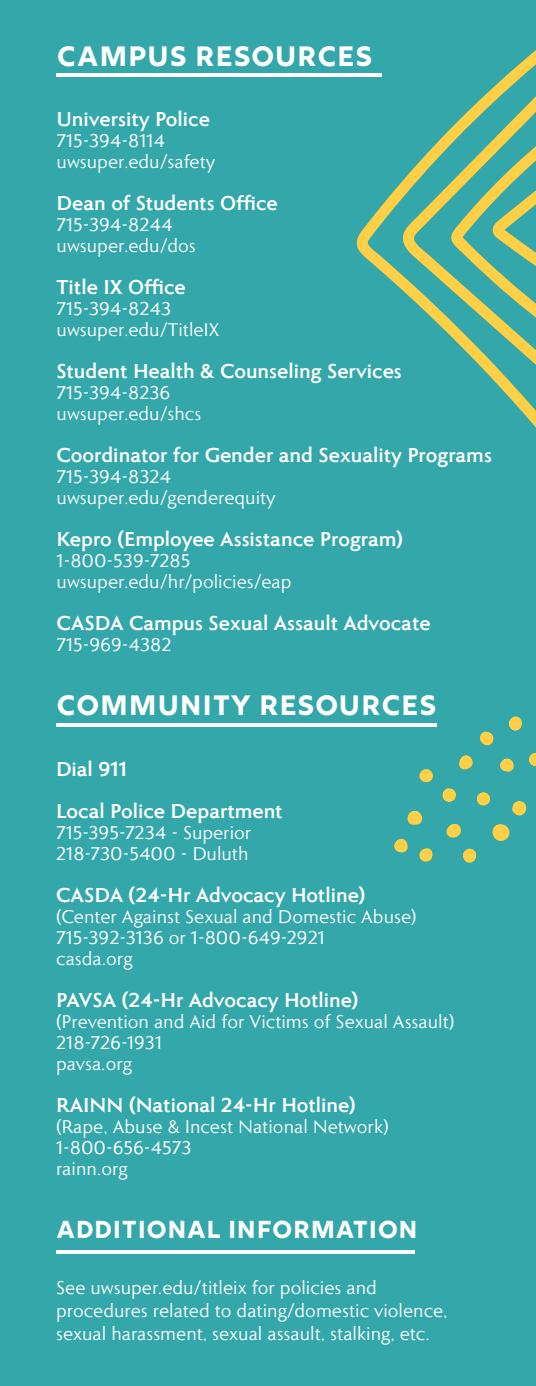
<style>
.page{position:relative;width:536px;height:1386px;background:#33a7aa}
.page>*{position:absolute;margin:0;border:0;box-sizing:border-box;transform-origin:0 0}
.t1{font:28px "Rig Bold Face";color:#fff}
.t2{font:24.5px "Rig Bold Face";color:#fff}
.t3{font:700 21px "Roma";color:#fff}
.t4{font:19.25px/22.8px "Roma";color:#fff}
</style>
<div class="page">
<hr style="left:57px;top:73px;width:325px;height:4px;background:#fff">
<hr style="left:57px;top:723px;width:380px;height:4px;background:#fff">
<hr style="left:57px;top:1250px;width:358px;height:4px;background:#fff">
<svg style="left:356px;top:50px;width:180px;height:378px"></svg>
<svg style="left:401px;top:68px;width:135px;height:331px"></svg>
<svg style="left:449px;top:111px;width:87px;height:237px"></svg>
<svg style="left:509px;top:716px;width:12px;height:15px"></svg>
<svg style="left:500px;top:759px;width:13px;height:13px"></svg>
<svg style="left:529px;top:753px;width:7px;height:13px"></svg>
<svg style="left:512px;top:801px;width:14px;height:15px"></svg>
<svg style="left:477px;top:792px;width:13px;height:14px"></svg>
<svg style="left:459px;top:755px;width:13px;height:15px"></svg>
<svg style="left:492px;top:824px;width:17px;height:17px"></svg>
<svg style="left:462px;top:849px;width:14px;height:14px"></svg>
<svg style="left:446px;top:824px;width:14px;height:14px"></svg>
<svg style="left:442px;top:788px;width:13px;height:14px"></svg>
<svg style="left:480px;top:732px;width:13px;height:13px"></svg>
<svg style="left:419px;top:769px;width:14px;height:13px"></svg>
<svg style="left:407px;top:811px;width:15px;height:14px"></svg>
<svg style="left:419px;top:848px;width:13px;height:14px"></svg>
<svg style="left:394px;top:839px;width:13px;height:13px"></svg>
<p class="t1" style="left:57px;top:39px;width:317px">CAMPUS RESOURCES</p>
<p class="t3" style="left:57px;top:104px;width:155px">University Police</p>
<p class="t4" style="left:57px;top:128px;width:110px">715-394-8114</p>
<p class="t4" style="left:57px;top:149px;width:160px">uwsuper.edu/safety</p>
<p class="t3" style="left:57px;top:188px;width:223px">Dean of Students Office</p>
<p class="t4" style="left:57px;top:212px;width:118px">715-394-8244</p>
<p class="t4" style="left:57px;top:233px;width:141px">uwsuper.edu/dos</p>
<p class="t3" style="left:57px;top:272px;width:131px">Title IX Office</p>
<p class="t4" style="left:57px;top:296px;width:116px">715-394-8243</p>
<p class="t4" style="left:57px;top:317px;width:164px">uwsuper.edu/TitleIX</p>
<p class="t3" style="left:57px;top:356px;width:346px">Student Health &amp; Counseling Services</p>
<p class="t4" style="left:57px;top:380px;width:115px">715-394-8236</p>
<p class="t4" style="left:57px;top:401px;width:146px">uwsuper.edu/shcs</p>
<p class="t3" style="left:57px;top:440px;width:436px">Coordinator for Gender and Sexuality Programs</p>
<p class="t4" style="left:57px;top:464px;width:116px">715-394-8324</p>
<p class="t4" style="left:57px;top:485px;width:221px">uwsuper.edu/genderequity</p>
<p class="t3" style="left:57px;top:524px;width:347px">Kepro (Employee Assistance Program)</p>
<p class="t4" style="left:57px;top:548px;width:135px">1-800-539-7285</p>
<p class="t4" style="left:57px;top:569px;width:236px">uwsuper.edu/hr/policies/eap</p>
<p class="t3" style="left:57px;top:608px;width:375px">CASDA Campus Sexual Assault Advocate</p>
<p class="t4" style="left:57px;top:632px;width:116px">715-969-4382</p>
<p class="t1" style="left:56px;top:688px;width:382px">COMMUNITY RESOURCES</p>
<p class="t3" style="left:56px;top:755px;width:73px">Dial 911</p>
<p class="t3" style="left:56px;top:797px;width:228px">Local Police Department</p>
<p class="t4" style="left:56px;top:821px;width:197px">715-395-7234 - Superior</p>
<p class="t4" style="left:56px;top:842px;width:194px">218-730-5400 - Duluth</p>
<p class="t3" style="left:56px;top:881px;width:310px">CASDA (24-Hr Advocacy Hotline)</p>
<p class="t4" style="left:56px;top:905px;width:361px">(Center Against Sexual and Domestic Abuse)</p>
<p class="t4" style="left:56px;top:926px;width:270px">715-392-3136 or 1-800-649-2921</p>
<p class="t4" style="left:56px;top:947px;width:78px">casda.org</p>
<p class="t3" style="left:56px;top:986px;width:303px">PAVSA (24-Hr Advocacy Hotline)</p>
<p class="t4" style="left:56px;top:1010px;width:400px">(Prevention and Aid for Victims of Sexual Assault)</p>
<p class="t4" style="left:56px;top:1031px;width:107px">218-726-1931</p>
<p class="t4" style="left:56px;top:1052px;width:77px">pavsa.org</p>
<p class="t3" style="left:56px;top:1091px;width:301px">RAINN (National 24-Hr Hotline)</p>
<p class="t4" style="left:56px;top:1115px;width:334px">(Rape, Abuse &amp; Incest National Network)</p>
<p class="t4" style="left:56px;top:1136px;width:137px">1-800-656-4573</p>
<p class="t4" style="left:56px;top:1157px;width:73px">rainn.org</p>
<p class="t2" style="left:56px;top:1214px;width:363px">ADDITIONAL INFORMATION</p>
<p class="t4" style="left:56px;top:1276px;width:393px">See uwsuper.edu/titleix for policies and procedures related to dating/domestic violence, sexual harassment, sexual assault, stalking, etc.</p>
</div>
